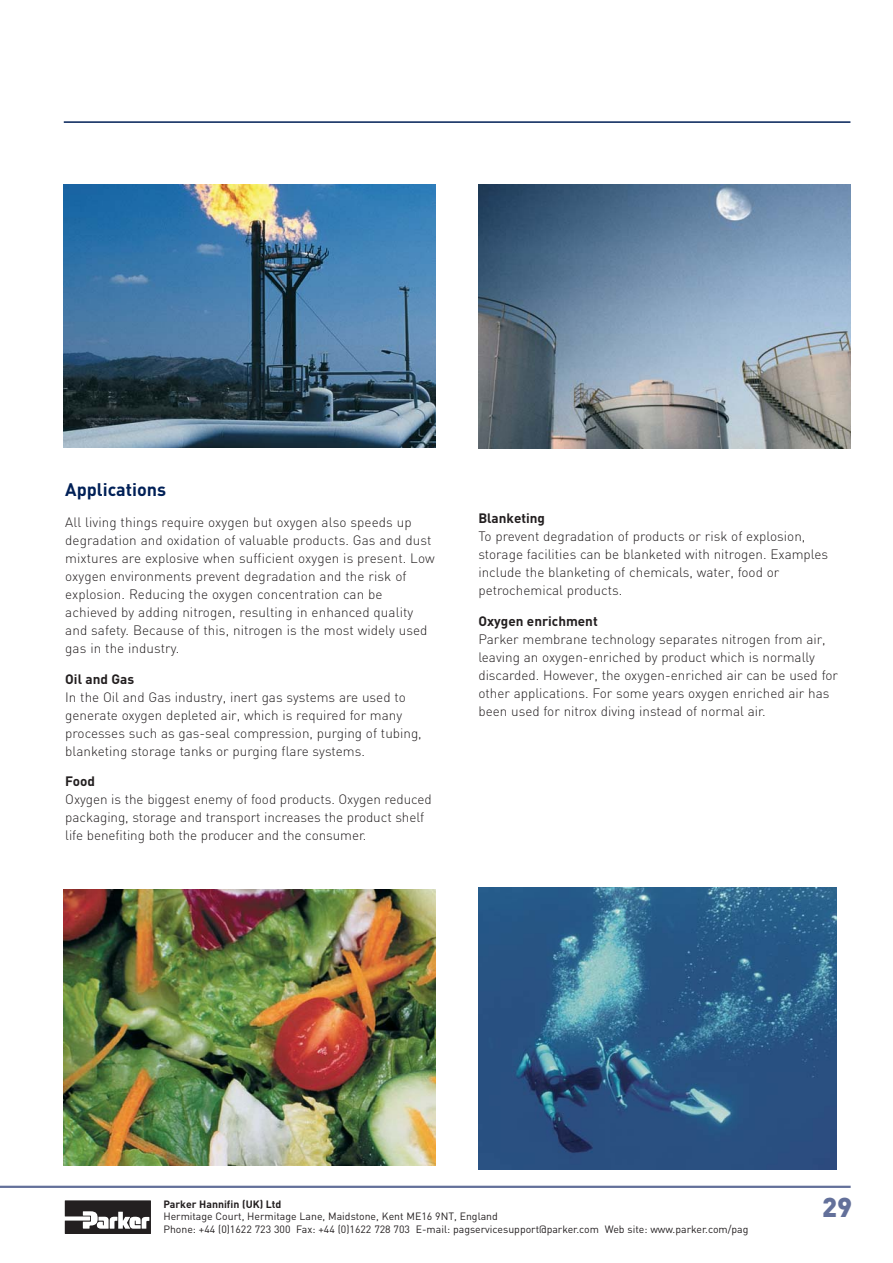
<style>
.page{position:relative;width:893px;height:1263px;background:#fff}
.page>*{position:absolute;margin:0;border:0;box-sizing:border-box;transform-origin:0 0}
.t1{font:900 27px "DIN";color:#63709a}
.t2{font:700 18px "DIN";color:#002057}
.t3{font:300 13.5px/18px "DIN";color:#231f20}
.t4{font:700 13.5px "DIN";color:#231f20}
.t5{font:10.5px/12.6px "DIN";color:#231f20}
.t6{font:700 10.5px "DIN";color:#231f20}
</style>
<div class="page">
<hr style="left:0;top:1186px;width:851px;height:2px;background:#63709a">
<svg style="left:65px;top:1200px;width:86px;height:34px"></svg>
<hr style="left:64px;top:121px;width:786px;height:2px;background:#002057">
<img style="left:64px;top:184px;width:372px;height:264px">
<img style="left:478px;top:185px;width:372px;height:263px">
<img style="left:478px;top:888px;width:358px;height:281px">
<img style="left:64px;top:889px;width:372px;height:276px">
<h2 class="t2" style="left:65px;top:483px;width:103px">Applications</h2>
<p class="t3" style="left:65px;top:515px;width:371px">All living things require oxygen but oxygen also speeds up degradation and oxidation of valuable products. Gas and dust mixtures are explosive when sufficient oxygen is present. Low oxygen environments prevent degradation and the risk of explosion. Reducing the oxygen concentration can be achieved by adding nitrogen, resulting in enhanced quality and safety. Because of this, nitrogen is the most widely used gas in the industry.</p>
<p class="t4" style="left:65px;top:674px;width:70px">Oil and Gas</p>
<p class="t3" style="left:65px;top:689px;width:358px">In the Oil and Gas industry, inert gas systems are used to generate oxygen depleted air, which is required for many processes such as gas-seal compression, purging of tubing, blanketing storage tanks or purging flare systems.</p>
<p class="t4" style="left:65px;top:777px;width:31px">Food</p>
<p class="t3" style="left:65px;top:792px;width:368px">Oxygen is the biggest enemy of food products. Oxygen reduced packaging, storage and transport increases the product shelf life benefiting both the producer and the consumer.</p>
<p class="t4" style="left:478px;top:514px;width:68px">Blanketing</p>
<p class="t3" style="left:478px;top:529px;width:351px">To prevent degradation of products or risk of explosion, storage facilities can be blanketed with nitrogen. Examples include the blanketing of chemicals, water, food or petrochemical products.</p>
<p class="t4" style="left:478px;top:616px;width:121px">Oxygen enrichment</p>
<p class="t3" style="left:478px;top:632px;width:361px">Parker membrane technology separates nitrogen from air, leaving an oxygen-enriched by product which is normally discarded. However, the oxygen-enriched air can be used for other applications. For some years oxygen enriched air has been used for nitrox diving instead of normal air.</p>
<p class="t6" style="left:163px;top:1200px;width:120px">Parker Hannifin (UK) Ltd</p>
<p class="t5" style="left:163px;top:1211px;width:587px">Hermitage Court, Hermitage Lane, Maidstone, Kent ME16 9NT, England<br>Phone: +44 (0)1622 723 300 Fax: +44 (0)1622 728 703 E-mail: pagservicesupport@parker.com Web site: www.parker.com/pag</p>
<h1 class="t1" style="left:822px;top:1198px;width:32px">29</h1>
</div>
